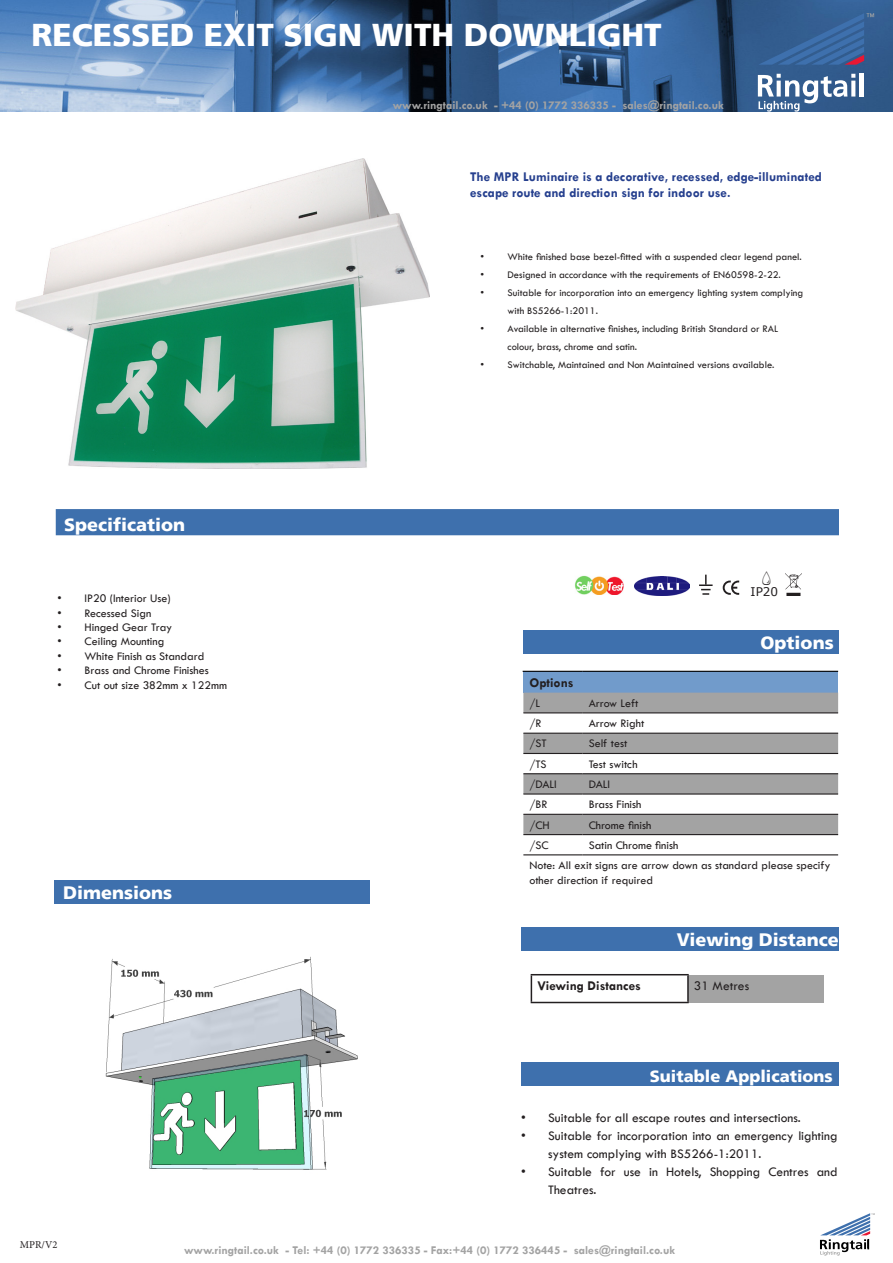
<style>
.page{position:relative;width:893px;height:1263px;background:#fff}
.page>*{position:absolute;margin:0;border:0;box-sizing:border-box;transform-origin:0 0}
.t1{font:900 31.5px "Frutiger";color:#fff}
.t2{font:900 18px "Frutiger";color:#fff}
.t3{font:900 16.5px "Frutiger";color:#fff}
.t4{font:500 13.5px/18px "Tw Cen";color:#231f20}
.t5{font:700 13.5px/16.2px "Tw Cen";color:#253f8e}
.t6{font:700 13.5px "Tw Cen";color:#231f20}
.t7{font:500 12px/14.4px "Tw Cen";color:#231f20}
.t8{font:700 12px "Tw Cen";color:#a3a3a3}
.t9{font:12px "Verdana";color:#231f20}
.t10{font:500 10.5px/18px "Tw Cen";color:#231f20}
.t11{font:10.5px "Minion Pro";color:#231f20}
</style>
<div class="page">
<div style="left:54px;top:880px;width:315px;height:23px;background:#3e70ad"></div>
<img style="left:0;top:0;width:893px;height:112px">
<hr style="left:860px;top:73px;width:4px;height:24px;background:#fff">
<svg style="left:758px;top:74px;width:97px;height:38px"></svg>
<svg style="left:758px;top:13px;width:116px;height:52px;background:#386196"></svg>
<svg style="left:820px;top:1213px;width:55px;height:43px"></svg>
<div style="left:521px;top:927px;width:318px;height:24px;background:#3e70ad"></div>
<div style="left:688px;top:975px;width:135px;height:27px;background:#a3a3a3"></div>
<hr style="left:531px;top:974px;width:158px;height:1px;background:#231f20">
<svg style="left:531px;top:975px;width:1px;height:27px"></svg>
<hr style="left:687px;top:975px;width:2px;height:27px;background:#231f20">
<hr style="left:531px;top:1002px;width:158px;height:1px;background:#231f20">
<div style="left:56px;top:509px;width:783px;height:26px;background:#3e70ad"></div>
<div style="left:521px;top:1062px;width:318px;height:23px;background:#3e70ad"></div>
<img style="left:16px;top:158px;width:413px;height:311px">
<img style="left:105px;top:956px;width:253px;height:214px">
<div style="left:523px;top:630px;width:315px;height:23px;background:#3e70ad"></div>
<div style="left:523px;top:671px;width:315px;height:22px;background:#719bcb"></div>
<svg style="left:523px;top:693px;width:315px;height:143px"></svg>
<hr style="left:523px;top:712px;width:60px;height:1px;background:#231f20">
<hr style="left:583px;top:712px;width:255px;height:1px;background:#231f20">
<hr style="left:523px;top:733px;width:60px;height:1px;background:#231f20">
<hr style="left:583px;top:733px;width:255px;height:1px;background:#231f20">
<hr style="left:523px;top:753px;width:60px;height:1px;background:#231f20">
<hr style="left:583px;top:753px;width:255px;height:1px;background:#231f20">
<hr style="left:523px;top:773px;width:60px;height:1px;background:#231f20">
<hr style="left:583px;top:773px;width:255px;height:1px;background:#231f20">
<hr style="left:523px;top:793px;width:60px;height:2px;background:#231f20">
<hr style="left:583px;top:793px;width:255px;height:2px;background:#231f20">
<hr style="left:523px;top:814px;width:60px;height:1px;background:#231f20">
<hr style="left:583px;top:814px;width:255px;height:1px;background:#231f20">
<hr style="left:523px;top:834px;width:60px;height:1px;background:#231f20">
<hr style="left:583px;top:834px;width:255px;height:1px;background:#231f20">
<hr style="left:523px;top:854px;width:60px;height:1px;background:#231f20">
<hr style="left:583px;top:854px;width:255px;height:1px;background:#231f20">
<hr style="left:523px;top:671px;width:60px;height:1px;background:#010101">
<hr style="left:583px;top:671px;width:255px;height:1px;background:#010101">
<img style="left:786px;top:574px;width:15px;height:22px">
<svg style="left:723px;top:580px;width:16px;height:15px"></svg>
<svg style="left:699px;top:575px;width:14px;height:20px"></svg>
<img style="left:634px;top:577px;width:55px;height:19px">
<img style="left:575px;top:575px;width:49px;height:20px">
<p class="t1" style="left:32px;top:16px;width:632px">RECESSED EXIT SIGN WITH DOWNLIGHT</p>
<p class="t8" style="left:393px;top:98px;width:333px">www.ringtail.co.uk - +44 (0) 1772 336335 - sales@ringtail.co.uk</p>
<p class="t5" style="left:470px;top:168px;width:353px">The MPR Luminaire is a decorative, recessed, edge-illuminated escape route and direction sign for indoor use.</p>
<p class="t2" style="left:64px;top:514px;width:123px">Specification</p>
<p class="t7" style="left:58px;top:591px;width:115px">• IP20 (Interior Use)</p>
<p class="t7" style="left:58px;top:606px;width:95px">• Recessed Sign</p>
<p class="t7" style="left:58px;top:620px;width:116px">• Hinged Gear Tray</p>
<p class="t7" style="left:58px;top:634px;width:108px">• Ceiling Mounting</p>
<p class="t7" style="left:58px;top:649px;width:148px">• White Finish as Standard</p>
<p class="t7" style="left:58px;top:663px;width:153px">• Brass and Chrome Finishes</p>
<p class="t7" style="left:58px;top:678px;width:171px">• Cut out size 382mm x 122mm</p>
<p class="t2" style="left:63px;top:881px;width:111px">Dimensions</p>
<p class="t10" style="left:481px;top:248px;width:323px">• White finished base bezel-fitted with a suspended clear legend panel.</p>
<p class="t10" style="left:481px;top:266px;width:302px">• Designed in accordance with the requirements of EN60598-2-22.</p>
<p class="t10" style="left:508px;top:284px;width:297px;text-indent:-27px">• Suitable for incorporation into an emergency lighting system complying with BS5266-1:2011.</p>
<p class="t10" style="left:508px;top:320px;width:272px;text-indent:-27px">• Available in alternative finishes, including British Standard or RAL colour, brass, chrome and satin.</p>
<p class="t10" style="left:481px;top:356px;width:295px">• Switchable, Maintained and Non Maintained versions available.</p>
<p class="t9" style="left:751px;top:583px;width:29px">IP20</p>
<p class="t2" style="left:761px;top:632px;width:75px">Options</p>
<p class="t6" style="left:529px;top:674px;width:46px">Options</p>
<p class="t7" style="left:529px;top:696px;width:12px">/L</p>
<p class="t7" style="left:589px;top:696px;width:51px">Arrow Left</p>
<p class="t7" style="left:529px;top:716px;width:13px">/R</p>
<p class="t7" style="left:589px;top:716px;width:57px">Arrow Right</p>
<p class="t7" style="left:529px;top:736px;width:19px">/ST</p>
<p class="t7" style="left:589px;top:736px;width:40px">Self test</p>
<p class="t7" style="left:529px;top:757px;width:19px">/TS</p>
<p class="t7" style="left:589px;top:757px;width:50px">Test switch</p>
<p class="t7" style="left:529px;top:777px;width:29px">/DALI</p>
<p class="t7" style="left:589px;top:777px;width:23px">DALI</p>
<p class="t7" style="left:529px;top:797px;width:19px">/BR</p>
<p class="t7" style="left:589px;top:797px;width:54px">Brass Finish</p>
<p class="t7" style="left:529px;top:817px;width:22px">/CH</p>
<p class="t7" style="left:589px;top:817px;width:64px">Chrome finish</p>
<p class="t7" style="left:529px;top:838px;width:21px">/SC</p>
<p class="t7" style="left:589px;top:838px;width:91px">Satin Chrome finish</p>
<p class="t7" style="left:529px;top:858px;width:303px">Note: All exit signs are arrow down as standard please specify other direction if required</p>
<p class="t2" style="left:677px;top:928px;width:164px">Viewing Distance</p>
<p class="t6" style="left:537px;top:978px;width:105px">Viewing Distances</p>
<p class="t4" style="left:694px;top:977px;width:57px">31 Metres</p>
<p class="t3" style="left:650px;top:1066px;width:185px">Suitable Applications</p>
<p class="t4" style="left:521px;top:1109px;width:281px">• Suitable for all escape routes and intersections.</p>
<p class="t4" style="left:548px;top:1127px;width:291px;text-indent:-27px">• Suitable for incorporation into an emergency lighting system complying with BS5266-1:2011.</p>
<p class="t4" style="left:548px;top:1163px;width:291px;text-indent:-27px">• Suitable for use in Hotels, Shopping Centres and<br>Theatres.</p>
<p class="t11" style="left:20px;top:1237px;width:39px">MPR/V2</p>
<p class="t8" style="left:184px;top:1243px;width:493px">www.ringtail.co.uk - Tel: +44 (0) 1772 336335 - Fax:+44 (0) 1772 336445 - sales@ringtail.co.uk</p>
</div>
